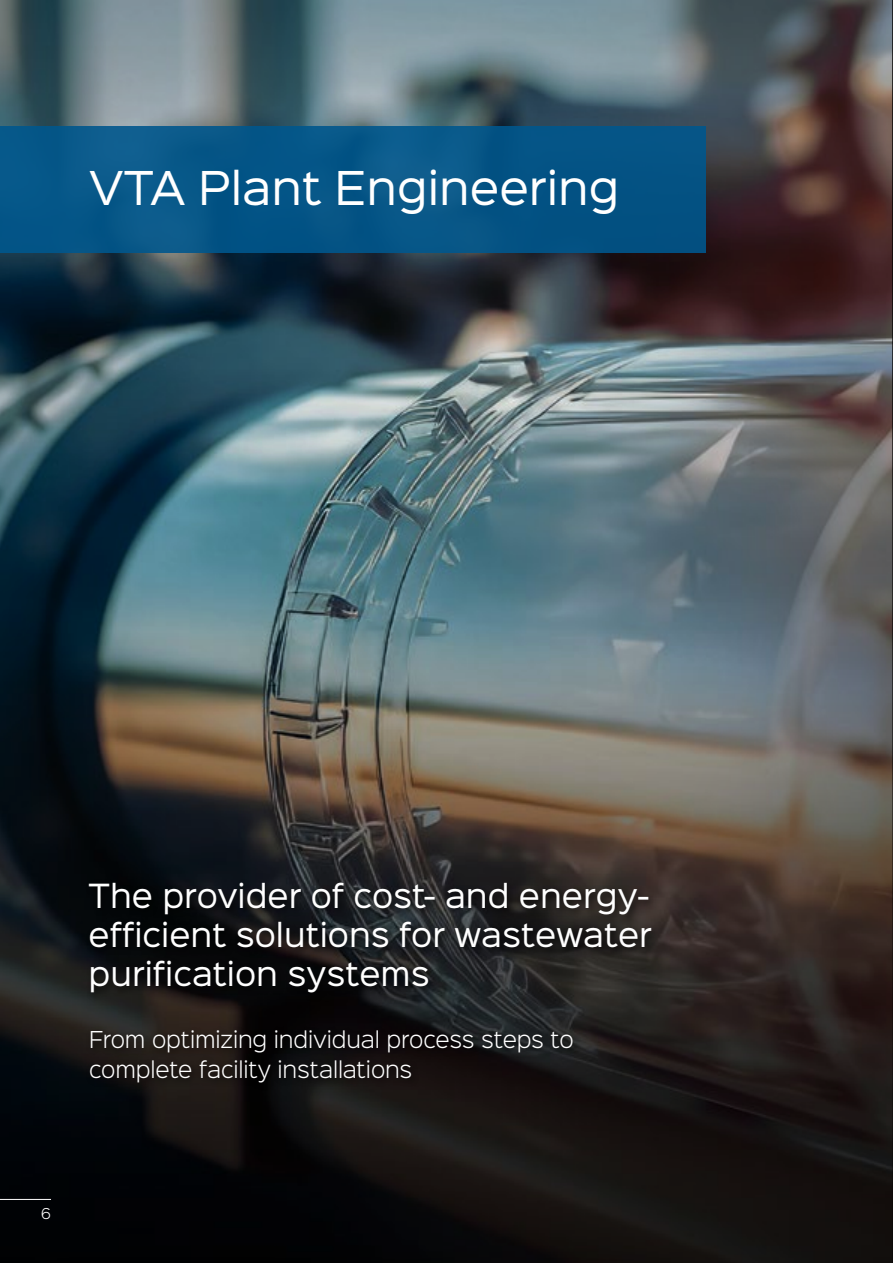
<style>
.page{position:relative;width:893px;height:1263px;background:#fff}
.page>*{position:absolute;margin:0;border:0;box-sizing:border-box;transform-origin:0 0}
.t1{font:42px "Sinkin Sans 400";color:#fff}
.t2{font:30px/39px "Sinkin Sans 400";color:#fff;text-align:justify}
.t3{font:300 21px/30px "Sinkin Sans 300";letter-spacing:-.005em;color:#fff}
.t4{font:300 13.5px "Sinkin Sans 300";color:#fff}
</style>
<div class="page">
<img style="left:0;top:0;width:893px;height:1263px">
<div style="left:0;top:126px;width:706px;height:127px;background:#00578d"></div>
<div style="left:84px;top:878px;width:576px;height:124px;background:#000;opacity:.75"></div>
<div style="left:86px;top:1025px;width:495px;height:66px;background:#000;opacity:.75"></div>
<hr style="left:892px;top:126px;width:1px;height:204px;background:#00578d">
<hr style="left:0;top:1199px;width:51px;height:1px;background:#fff">
<h1 class="t1" style="left:89px;top:152px;width:532px">VTA Plant Engineering</h1>
<p class="t2" style="left:89px;top:874px;width:565px">The provider of cost- and energy&shy;efficient solutions for wastewater purification systems</p>
<p class="t3" style="left:89px;top:1022px;width:486px">From optimizing individual process steps to complete facility installations</p>
<p class="t4" style="left:41px;top:1202px;width:11px">6</p>
</div>
